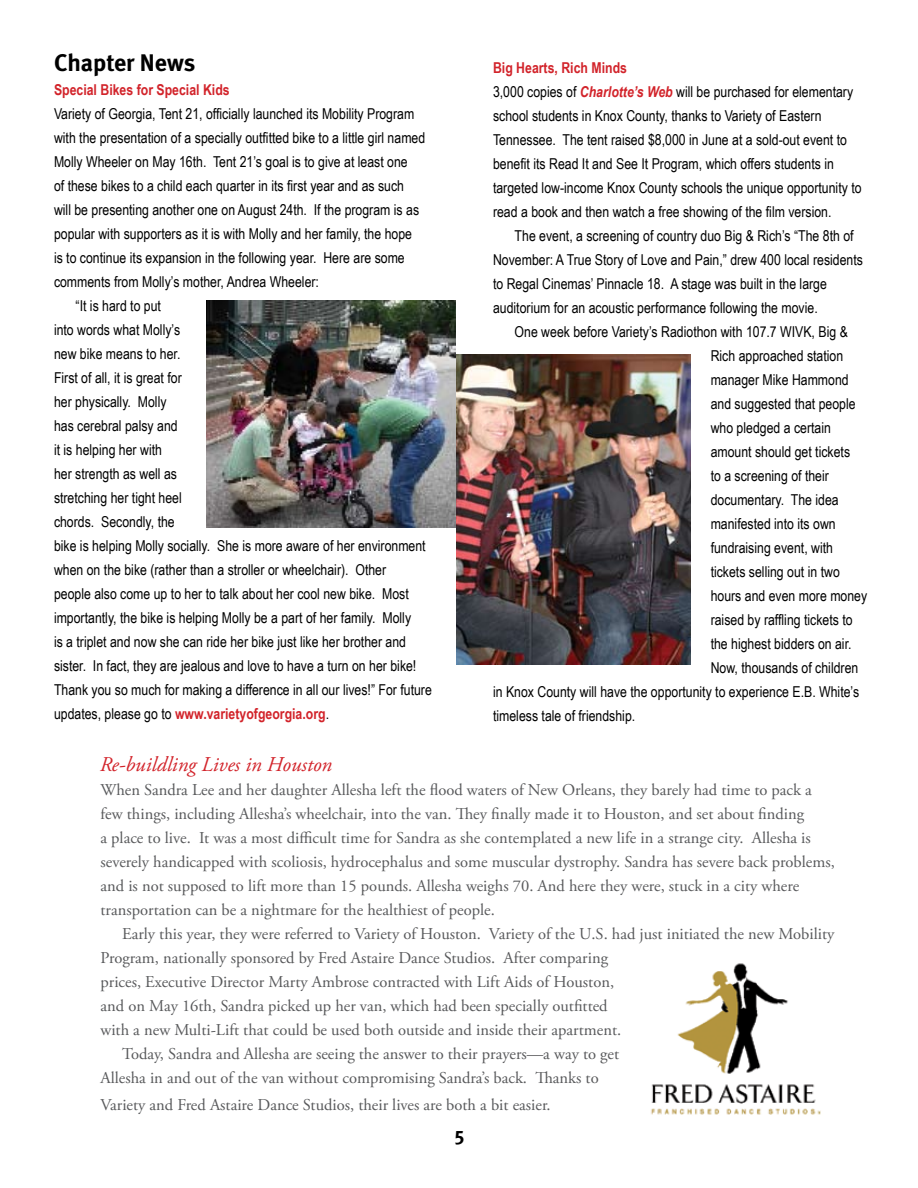
<style>
.page{position:relative;width:918px;height:1188px;background:#fff}
.page>*{position:absolute;margin:0;border:0;box-sizing:border-box;transform-origin:0 0}
.t1{font:700 24px "Meta";color:#000}
.t2{font:italic 21px "Adobe Garamond Pro";color:#d2232a}
.t3{font:19.5px "Meta Bold Expert";color:#000}
.t4{font:16.5px/24px "Adobe Garamond Pro";color:#58595b}
.t5{font:15px/24px "Arial Narrow";color:#000}
.t6{font:700 15px "Arial Narrow";color:#d2232a}
.s1{font-weight:400;color:#000}
.s2{font-weight:700;color:#d2232a}
.s3{font-weight:700;font-style:italic;color:#d2232a}
</style>
<div class="page">
<img style="left:206px;top:300px;width:250px;height:228px">
<img style="left:456px;top:355px;width:234px;height:310px">
<img style="left:651px;top:963px;width:170px;height:152px">
<h1 class="t1" style="left:54px;top:48px;width:143px">Chapter News</h1>
<p class="t6" style="left:54px;top:81px;width:177px">Special Bikes for Special Kids</p>
<p class="t5" style="left:54px;top:102px;width:362px">Variety of Georgia, Tent 21, officially launched its Mobility Program</p>
<p class="t5" style="left:54px;top:126px;width:373px">with the presentation of a specially outfitted bike to a little girl named</p>
<p class="t5" style="left:54px;top:150px;width:355px">Molly Wheeler on May 16th. Tent 21’s goal is to give at least one</p>
<p class="t5" style="left:54px;top:174px;width:352px">of these bikes to a child each quarter in its first year and as such</p>
<p class="t5" style="left:54px;top:198px;width:367px">will be presenting another one on August 24th. If the program is as</p>
<p class="t5" style="left:54px;top:222px;width:360px">popular with supporters as it is with Molly and her family, the hope</p>
<p class="t5" style="left:54px;top:246px;width:352px">is to continue its expansion in the following year. Here are some</p>
<p class="t5" style="left:54px;top:270px;width:267px">comments from Molly’s mother, Andrea Wheeler:</p>
<p class="t5" style="left:76px;top:294px;width:87px">“It is hard to put</p>
<p class="t5" style="left:54px;top:318px;width:128px">into words what Molly’s</p>
<p class="t5" style="left:54px;top:342px;width:128px">new bike means to her.</p>
<p class="t5" style="left:54px;top:366px;width:129px">First of all, it is great for</p>
<p class="t5" style="left:54px;top:390px;width:114px">her physically. Molly</p>
<p class="t5" style="left:54px;top:414px;width:125px">has cerebral palsy and</p>
<p class="t5" style="left:54px;top:438px;width:110px">it is helping her with</p>
<p class="t5" style="left:54px;top:462px;width:125px">her strength as well as</p>
<p class="t5" style="left:54px;top:486px;width:129px">stretching her tight heel</p>
<p class="t5" style="left:54px;top:510px;width:122px">chords. Secondly, the</p>
<p class="t5" style="left:54px;top:534px;width:373px">bike is helping Molly socially. She is more aware of her environment</p>
<p class="t5" style="left:54px;top:558px;width:334px">when on the bike (rather than a stroller or wheelchair). Other</p>
<p class="t5" style="left:54px;top:582px;width:356px">people also come up to her to talk about her cool new bike. Most</p>
<p class="t5" style="left:54px;top:606px;width:359px">importantly, the bike is helping Molly be a part of her family. Molly</p>
<p class="t5" style="left:54px;top:630px;width:354px">is a triplet and now she can ride her bike just like her brother and</p>
<p class="t5" style="left:54px;top:654px;width:364px">sister. In fact, they are jealous and love to have a turn on her bike!</p>
<p class="t5" style="left:54px;top:678px;width:379px">Thank you so much for making a difference in all our lives!” For future</p>
<p class="t6" style="left:54px;top:705px;width:277px"><span class="s1">updates, please go to</span> www.varietyofgeorgia.org<span class="s1">.</span></p>
<h2 class="t2" style="left:100px;top:752px;width:234px">Re-buildling Lives in Houston</h2>
<p class="t5" style="left:493px;top:55px;width:370px"><span class="s2">Big Hearts, Rich Minds<br></span>3,000 copies of <span class="s3">Charlotte’s Web</span> will be purchased for elementary school students in Knox County, thanks to Variety of Eastern Tennessee. The tent raised $8,000 in June at a sold-out event to benefit its Read It and See It Program, which offers students in targeted low-income Knox County schools the unique opportunity to read a book and then watch a free showing of the film version.</p>
<p class="t5" style="left:493px;top:223px;width:371px;text-indent:22px">The event, a screening of country duo Big &amp; Rich’s “The 8th of November: A True Story of Love and Pain,” drew 400 local residents to Regal Cinemas’ Pinnacle 18. A stage was built in the large auditorium for an acoustic performance following the movie.</p>
<p class="t5" style="left:515px;top:319px;width:335px">One week before Variety’s Radiothon with 107.7 WIVK, Big &amp;</p>
<p class="t5" style="left:711px;top:343px;width:134px">Rich approached station</p>
<p class="t5" style="left:711px;top:367px;width:140px">manager Mike Hammond</p>
<p class="t5" style="left:711px;top:391px;width:146px">and suggested that people</p>
<p class="t5" style="left:711px;top:415px;width:122px">who pledged a certain</p>
<p class="t5" style="left:711px;top:439px;width:141px">amount should get tickets</p>
<p class="t5" style="left:711px;top:463px;width:120px">to a screening of their</p>
<p class="t5" style="left:711px;top:487px;width:130px">documentary. The idea</p>
<p class="t5" style="left:711px;top:511px;width:127px">manifested into its own</p>
<p class="t5" style="left:711px;top:535px;width:124px">fundraising event, with</p>
<p class="t5" style="left:711px;top:559px;width:131px">tickets selling out in two</p>
<p class="t5" style="left:711px;top:583px;width:158px">hours and even more money</p>
<p class="t5" style="left:711px;top:607px;width:143px">raised by raffling tickets to</p>
<p class="t5" style="left:711px;top:631px;width:142px">the highest bidders on air.</p>
<p class="t5" style="left:711px;top:655px;width:149px">Now, thousands of children</p>
<p class="t5" style="left:493px;top:679px;width:368px">in Knox County will have the opportunity to experience E.B. White’s</p>
<p class="t5" style="left:493px;top:703px;width:144px">timeless tale of friendship.</p>
<p class="t4" style="left:100px;top:779px;width:736px">When Sandra Lee and her daughter Allesha left the flood waters of New Orleans, they barely had time to pack a few things, including Allesha’s wheelchair, into the van. They finally made it to Houston, and set about finding<br>a place to live. It was a most difficult time for Sandra as she contemplated a new life in a strange city. Allesha is severely handicapped with scoliosis, hydrocephalus and some muscular dystrophy. Sandra has severe back problems, and is not supposed to lift more than 15 pounds. Allesha weighs 70. And here they were, stuck in a city where transportation can be a nightmare for the healthiest of people.</p>
<p class="t4" style="left:122px;top:923px;width:714px">Early this year, they were referred to Variety of Houston. Variety of the U.S. had just initiated the new Mobility</p>
<p class="t4" style="left:100px;top:947px;width:509px">Program, nationally sponsored by Fred Astaire Dance Studios. After comparing</p>
<p class="t4" style="left:100px;top:971px;width:515px">prices, Executive Director Marty Ambrose contracted with Lift Aids of Houston,</p>
<p class="t4" style="left:100px;top:995px;width:509px">and on May 16th, Sandra picked up her van, which had been specially outfitted</p>
<p class="t4" style="left:100px;top:1019px;width:522px">with a new Multi-Lift that could be used both outside and inside their apartment.</p>
<p class="t4" style="left:122px;top:1043px;width:499px">Today, Sandra and Allesha are seeing the answer to their prayers—a way to get</p>
<p class="t4" style="left:100px;top:1067px;width:500px">Allesha in and out of the van without compromising Sandra’s back. Thanks to</p>
<p class="t4" style="left:100px;top:1094px;width:452px">Variety and Fred Astaire Dance Studios, their lives are both a bit easier.</p>
<h3 class="t3" style="left:455px;top:1125px;width:11px">5</h3>
</div>
